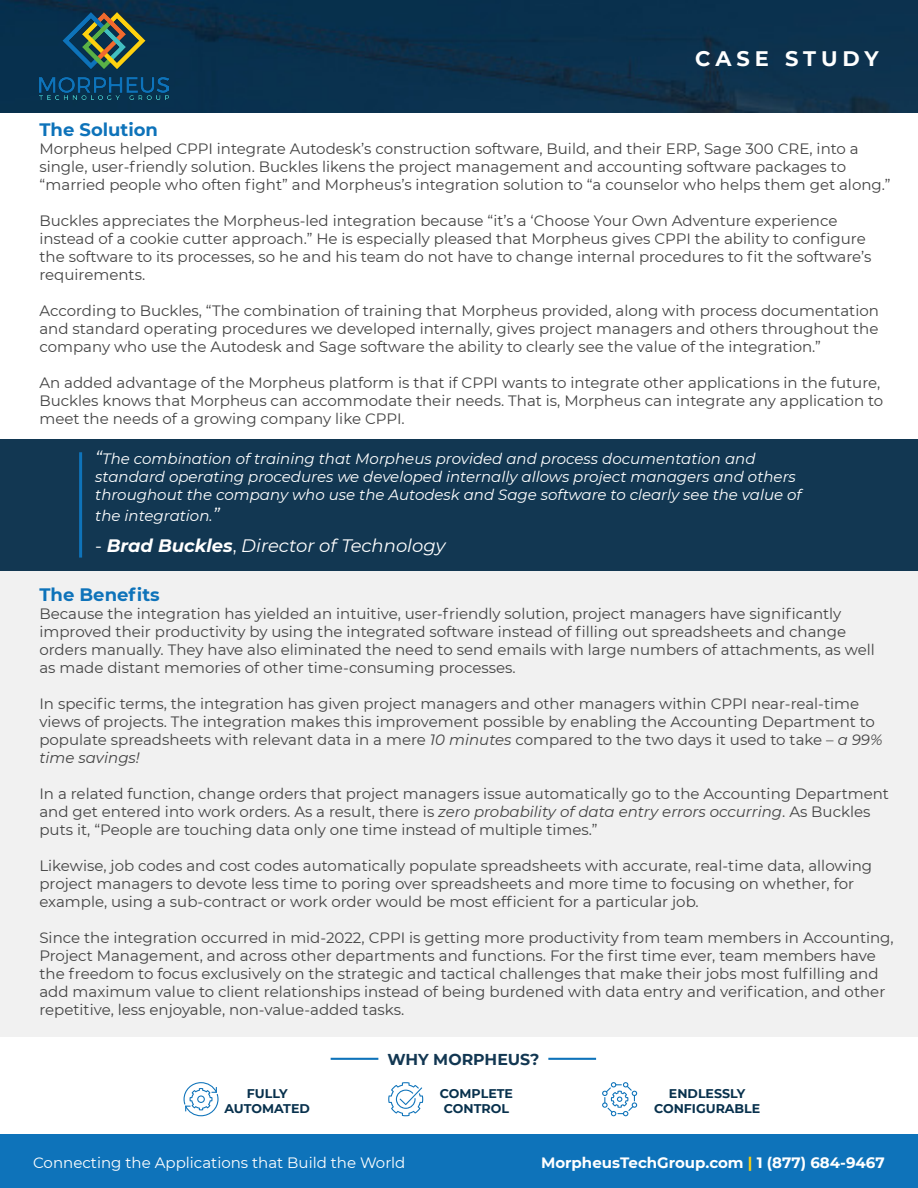
<style>
.page{position:relative;width:918px;height:1188px;background:#fff}
.page>*{position:absolute;margin:0;border:0;box-sizing:border-box;transform-origin:0 0}
.t1{font:700 21px "Montserrat";letter-spacing:.23em;color:#fff}
.t2{font:italic 18px "Montserrat";color:#fff}
.t3{font:700 18px "Montserrat";color:#0e73ba}
.t4{font:700 15.75px "Montserrat";color:#123752}
.t5{font:15px/18px "Montserrat";color:#434343}
.t6{font:italic 15px/18px "Montserrat";color:#fff}
.t7{font:15px "Montserrat";color:#fff}
.t8{font:700 15px "Montserrat";color:#fff}
.t9{font:700 12.6px/15.1px "Montserrat";color:#08314d;text-align:center}
.s1{font-size:18px}
.s2{font-style:normal}
.s3{font-weight:700}
.s4{font-style:italic}
.s5{color:#ffd10f}
</style>
<div class="page">
<div style="left:0;top:439px;width:918px;height:132px;background:#123752"></div>
<div style="left:0;top:1134px;width:918px;height:54px;background:#0e73ba"></div>
<div style="left:0;top:571px;width:918px;height:466px;background:#f1f1f1"></div>
<img style="left:0;top:0;width:918px;height:112px">
<img style="left:39px;top:12px;width:129px;height:88px">
<svg style="left:184px;top:1082px;width:35px;height:34px"></svg>
<svg style="left:388px;top:1082px;width:35px;height:34px"></svg>
<svg style="left:602px;top:1082px;width:35px;height:34px"></svg>
<hr style="left:79px;top:452px;width:3px;height:106px;background:#0e73ba">
<hr style="left:331px;top:1058px;width:47px;height:2px;background:#0e73ba">
<hr style="left:548px;top:1058px;width:48px;height:2px;background:#0e73ba">
<p class="t1" style="left:695px;top:44px;width:185px">CASE STUDY</p>
<p class="t3" style="left:39px;top:117px;width:120px">The Solution</p>
<p class="t5" style="left:39px;top:139px;width:853px">Morpheus helped CPPI integrate Autodesk’s construction software, Build, and their ERP, Sage 300 CRE, into a single, user-friendly solution. Buckles likens the project management and accounting software packages to “married people who often fight” and Morpheus’s integration solution to “a counselor who helps them get along.”</p>
<p class="t5" style="left:39px;top:211px;width:834px">Buckles appreciates the Morpheus-led integration because “it’s a ‘Choose Your Own Adventure experience instead of a cookie cutter approach.” He is especially pleased that Morpheus gives CPPI the ability to configure the software to its processes, so he and his team do not have to change internal procedures to fit the software’s requirements.</p>
<p class="t5" style="left:39px;top:301px;width:841px;text-align:justify">According to Buckles, “The combination of training that Morpheus provided, along with process documentation and standard operating procedures we developed internally, gives project managers and others throughout the company who use the Autodesk and Sage software the ability to clearly see the value of the integration.”</p>
<p class="t5" style="left:39px;top:373px;width:845px">An added advantage of the Morpheus platform is that if CPPI wants to integrate other applications in the future,<br>Buckles knows that Morpheus can accommodate their needs. That is, Morpheus can integrate any application to meet the needs of a growing company like CPPI.</p>
<p class="t6" style="left:95px;top:449px;width:708px"><span class="s1">“</span>The combination of training that Morpheus provided and process documentation and standard operating procedures we developed internally allows project managers and others throughout the company who use the Autodesk and Sage software to clearly see the value of</p>
<p class="t6" style="left:95px;top:506px;width:126px">the integration.<span class="s1">”</span></p>
<p class="t2" style="left:95px;top:533px;width:352px"><span class="s2">-</span> <span class="s3">Brad Buckles</span><span class="s2">,</span> Director of Technology</p>
<p class="t3" style="left:39px;top:581px;width:122px">The Benefits</p>
<p class="t5" style="left:39px;top:604px;width:837px">Because the integration has yielded an intuitive, user-friendly solution, project managers have significantly improved their productivity by using the integrated software instead of filling out spreadsheets and change orders manually. They have also eliminated the need to send emails with large numbers of attachments, as well as made distant memories of other time-consuming processes.</p>
<p class="t5" style="left:39px;top:694px;width:845px">In specific terms, the integration has given project managers and other managers within CPPI near-real-time views of projects. The integration makes this improvement possible by enabling the Accounting Department to populate spreadsheets with relevant data in a mere <span class="s4">10 minutes</span> compared to the two days it used to take – <span class="s4">a 99% time savings!</span></p>
<p class="t5" style="left:39px;top:784px;width:851px">In a related function, change orders that project managers issue automatically go to the Accounting Department and get entered into work orders. As a result, there is <span class="s4">zero probability of data entry errors occurring</span>. As Buckles puts it, “People are touching data only one time instead of multiple times.”</p>
<p class="t5" style="left:39px;top:856px;width:834px">Likewise, job codes and cost codes automatically populate spreadsheets with accurate, real-time data, allowing project managers to devote less time to poring over spreadsheets and more time to focusing on whether, for example, using a sub-contract or work order would be most efficient for a particular job.</p>
<p class="t5" style="left:39px;top:928px;width:856px">Since the integration occurred in mid-2022, CPPI is getting more productivity from team members in Accounting, Project Management, and across other departments and functions. For the first time ever, team members have the freedom to focus exclusively on the strategic and tactical challenges that make their jobs most fulfilling and add maximum value to client relationships instead of being burdened with data entry and verification, and other repetitive, less enjoyable, non-value-added tasks.</p>
<p class="t4" style="left:387px;top:1048px;width:153px">WHY MORPHEUS?</p>
<p class="t9" style="left:225px;top:1085px;width:87px">FULLY<br>AUTOMATED</p>
<p class="t9" style="left:440px;top:1085px;width:75px">COMPLETE<br>CONTROL</p>
<p class="t9" style="left:654px;top:1085px;width:108px">ENDLESSLY<br>CONFIGURABLE</p>
<p class="t7" style="left:33px;top:1153px;width:374px">Connecting the Applications that Build the World</p>
<p class="t8" style="left:541px;top:1152px;width:345px">MorpheusTechGroup.com <span class="s5">|</span> 1 (877) 684-9467</p>
</div>
